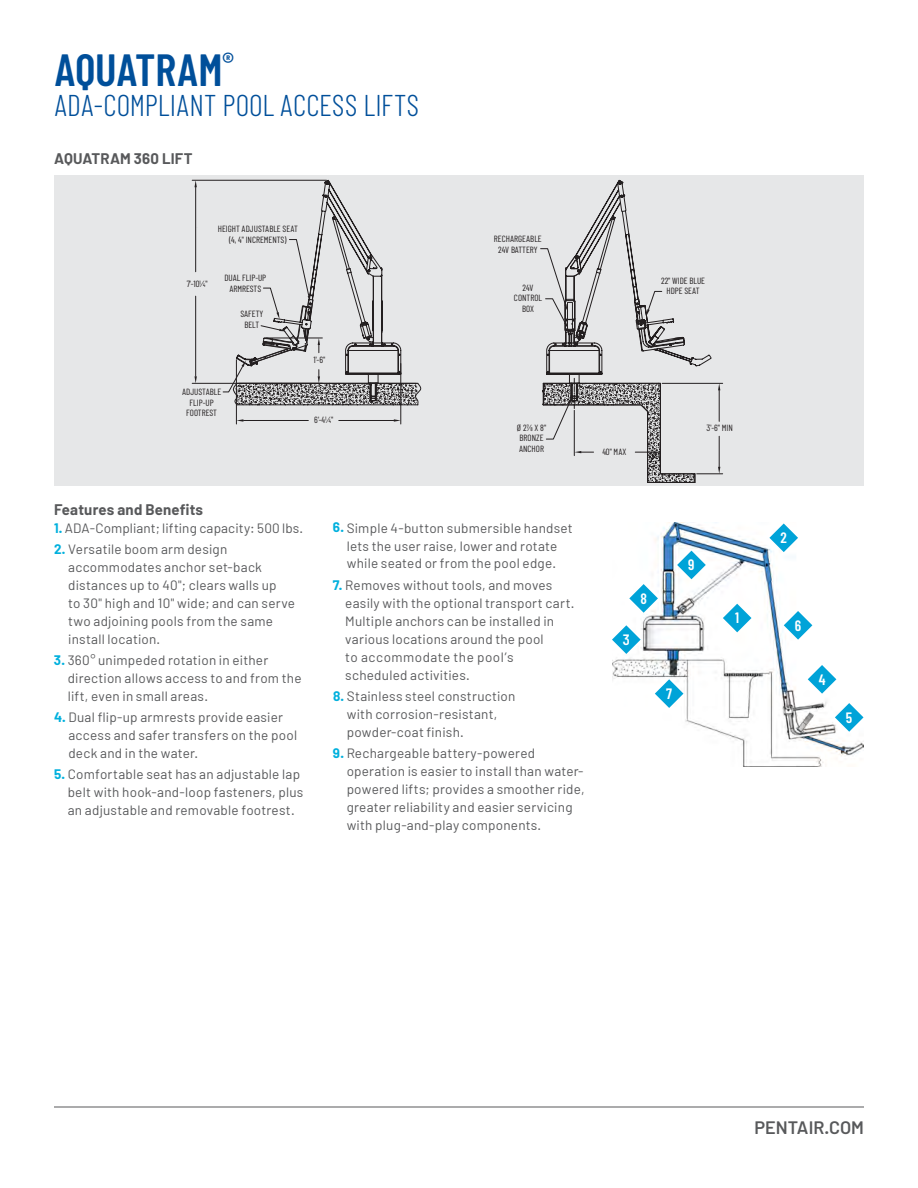
<style>
.page{position:relative;width:918px;height:1188px;background:#fff}
.page>*{position:absolute;margin:0;border:0;box-sizing:border-box;transform-origin:0 0}
.t1{font:600 45px "Barlow Condensed";letter-spacing:-.01em;color:#004f9a}
.t2{font:300 30px "Barlow Condensed";color:#004f9a}
.t3{font:600 18px "Barlow";color:#58595b}
.t4{font:700 15px "Barlow";letter-spacing:.01em;color:#58595b}
.t5{font:600 15px "Barlow Condensed";color:#fff}
.t6{font:13.5px/18px "Barlow";letter-spacing:.015em;color:#58595b}
.t7{font:9px/10.8px "Barlow Condensed";color:#231f20;text-align:center}
.s1{font-weight:700;color:#00b0dd}
</style>
<div class="page">
<div style="left:54px;top:176px;width:810px;height:310px;background:#e6e7e8"></div>
<img style="left:612px;top:523px;width:252px;height:244px">
<hr style="left:54px;top:1107px;width:810px;height:1px;background:#58595b">
<svg style="left:677px;top:551px;width:29px;height:28px"></svg>
<svg style="left:835px;top:703px;width:29px;height:29px"></svg>
<svg style="left:784px;top:611px;width:28px;height:29px"></svg>
<svg style="left:723px;top:604px;width:29px;height:28px"></svg>
<svg style="left:655px;top:679px;width:28px;height:29px"></svg>
<svg style="left:612px;top:625px;width:29px;height:29px"></svg>
<svg style="left:769px;top:524px;width:29px;height:28px"></svg>
<svg style="left:629px;top:584px;width:29px;height:29px"></svg>
<svg style="left:808px;top:665px;width:28px;height:29px"></svg>
<svg style="left:540px;top:175px;width:183px;height:308px"></svg>
<svg style="left:192px;top:180px;width:230px;height:213px"></svg>
<svg style="left:194px;top:376px;width:3px;height:7px"></svg>
<svg style="left:194px;top:180px;width:3px;height:7px"></svg>
<hr style="left:236px;top:360px;width:1px;height:64px;background:#231f20">
<hr style="left:401px;top:364px;width:1px;height:60px;background:#231f20">
<hr style="left:243px;top:420px;width:65px;height:1px;background:#231f20">
<hr style="left:339px;top:420px;width:55px;height:1px;background:#231f20">
<svg style="left:236px;top:419px;width:7px;height:3px"></svg>
<svg style="left:394px;top:419px;width:7px;height:3px"></svg>
<svg style="left:223px;top:180px;width:196px;height:226px"></svg>
<p class="t1" style="left:54px;top:41px;width:181px">AQUATRAM<sup>®</sup></p>
<p class="t2" style="left:54px;top:86px;width:367px">ADA-COMPLIANT POOL ACCESS LIFTS</p>
<p class="t4" style="left:54px;top:149px;width:140px">AQUATRAM 360 LIFT</p>
<p class="t7" style="left:218px;top:223px;width:82px">HEIGHT ADJUSTABLE SEAT (4, 4" INCREMENTS)</p>
<p class="t7" style="left:187px;top:279px;width:22px">7'-101⁄4"</p>
<p class="t7" style="left:224px;top:272px;width:43px">DUAL FLIP-UP<br>ARMRESTS</p>
<p class="t7" style="left:240px;top:309px;width:25px">SAFETY<br>BELT</p>
<p class="t7" style="left:182px;top:386px;width:41px">ADJUSTABLE<br>FLIP-UP<br>FOOTREST</p>
<p class="t7" style="left:314px;top:354px;width:13px">1'-6"</p>
<p class="t7" style="left:314px;top:414px;width:21px">6'-41⁄4"</p>
<p class="t7" style="left:494px;top:233px;width:49px">RECHARGEABLE<br>24V BATTERY</p>
<p class="t7" style="left:514px;top:282px;width:30px">24V<br>CONTROL<br>BOX</p>
<p class="t7" style="left:517px;top:422px;width:31px;text-align:left">Ø 27⁄8 X 8"<br>BRONZE<br>ANCHOR</p>
<p class="t7" style="left:661px;top:275px;width:46px">22" WIDE BLUE<br>HDPE SEAT</p>
<p class="t7" style="left:602px;top:446px;width:26px">40" MAX</p>
<p class="t7" style="left:707px;top:422px;width:28px">3'-6" MIN</p>
<p class="t4" style="left:54px;top:500px;width:151px">Features and Benefits</p>
<p class="t6" style="left:54px;top:518px;width:251px"><span class="s1">1.</span> ADA-Compliant; lifting capacity: 500 lbs.</p>
<p class="t6" style="left:68px;top:540px;width:228px;text-indent:-14px"><span class="s1">2.</span> Versatile boom arm design accommodates anchor set-back distances up to 40"; clears walls up<br>to 30" high and 10" wide; and can serve two adjoining pools from the same install location.</p>
<p class="t6" style="left:68px;top:651px;width:235px;text-indent:-14px"><span class="s1">3.</span> 360° unimpeded rotation in either direction allows access to and from the lift, even in small areas.</p>
<p class="t6" style="left:68px;top:708px;width:230px;text-indent:-14px"><span class="s1">4.</span> Dual flip-up armrests provide easier access and safer transfers on the pool deck and in the water.</p>
<p class="t6" style="left:68px;top:765px;width:237px;text-indent:-14px"><span class="s1">5.</span> Comfortable seat has an adjustable lap belt with hook-and-loop fasteners, plus an adjustable and removable footrest.</p>
<p class="t6" style="left:333px;top:518px;width:241px;text-align:center"><span class="s1">6.</span> Simple 4-button submersible handset lets the user raise, lower and rotate while seated or from the pool edge.</p>
<p class="t6" style="left:345px;top:576px;width:231px;text-indent:-12px"><span class="s1">7.</span> Removes without tools, and moves easily with the optional transport cart.<br>Multiple anchors can be installed in various locations around the pool<br>to accommodate the pool’s scheduled activities.</p>
<p class="t6" style="left:347px;top:687px;width:170px;text-indent:-14px"><span class="s1">8.</span> Stainless steel construction with corrosion-resistant, powder-coat finish.</p>
<p class="t6" style="left:347px;top:744px;width:239px;text-indent:-14px"><span class="s1">9.</span> Rechargeable battery-powered operation is easier to install than water&shy;powered lifts; provides a smoother ride, greater reliability and easier servicing with plug-and-play components.</p>
<p class="t5" style="left:640px;top:589px;width:8px">8</p>
<p class="t5" style="left:623px;top:630px;width:8px">3</p>
<p class="t5" style="left:688px;top:555px;width:8px">9</p>
<p class="t5" style="left:666px;top:684px;width:7px">7</p>
<p class="t5" style="left:735px;top:609px;width:5px">1</p>
<p class="t5" style="left:781px;top:528px;width:8px">2</p>
<p class="t5" style="left:795px;top:616px;width:8px">6</p>
<p class="t5" style="left:819px;top:670px;width:8px">4</p>
<p class="t5" style="left:846px;top:708px;width:8px">5</p>
<p class="t3" style="left:754px;top:1116px;width:111px">PENTAIR.COM</p>
</div>
